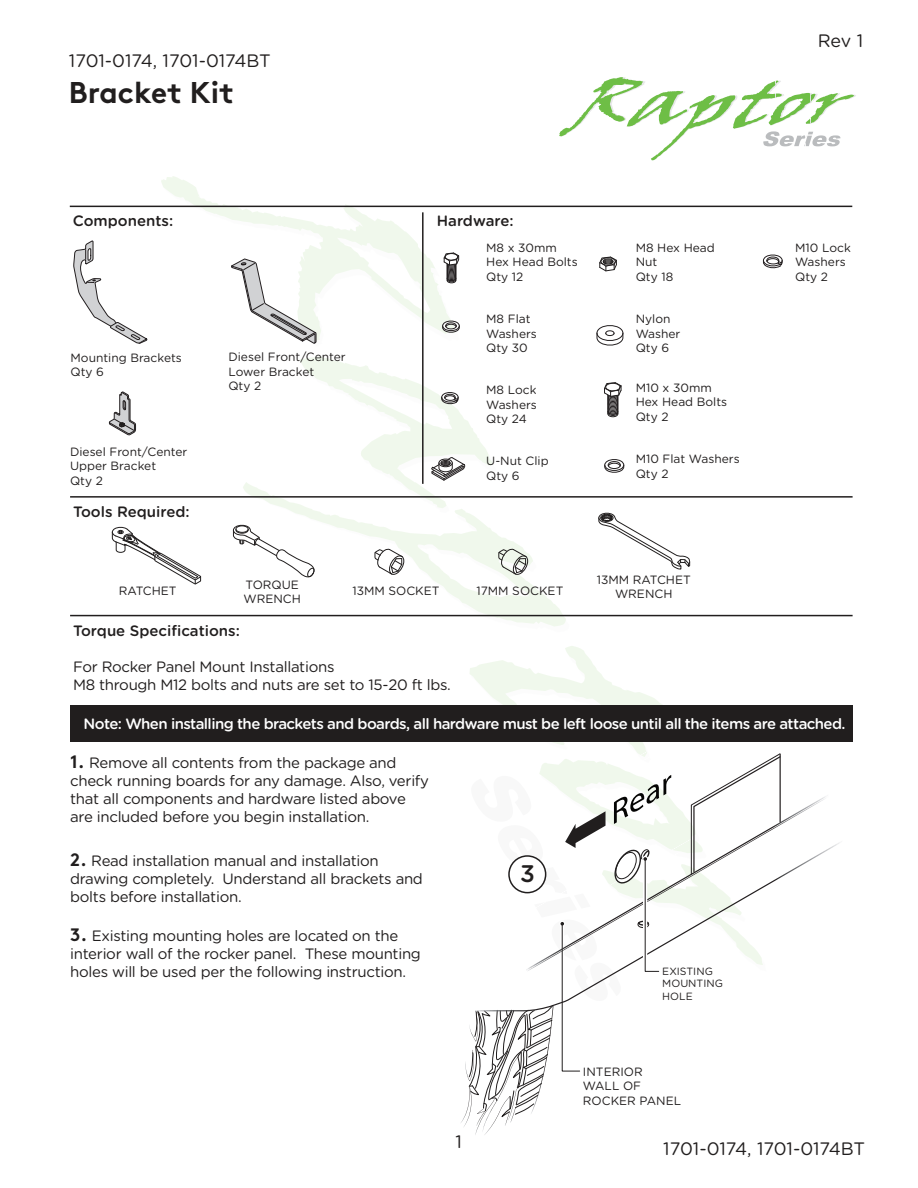
<style>
.page{position:relative;width:918px;height:1188px;background:#fff}
.page>*{position:absolute;margin:0;border:0;box-sizing:border-box;transform-origin:0 0}
.t1{font:700 30px "Brown";color:#211e1e}
.t2{font:italic 28.2px "Myriad Pro";color:#050504;scale:1.33 1}
.t3{font:500 24px "Gotham Rounded";color:#211e1e}
.t4{font:18px "Gotham Rounded";letter-spacing:-.005em;color:#211e1e}
.t5{font:15px/18px "Gotham Rounded";letter-spacing:-.02em;color:#211e1e}
.t6{font:500 15px "Gotham Rounded";letter-spacing:-.04em;color:#fff}
.t7{font:500 15px "Gotham Rounded";color:#211e1e}
.t8{font:12px/14.4px "Gotham Rounded";color:#211e1e}
.t9{font:12px/14.4px "Gotham Rounded";color:#201d1e}
.t10{font:10.5px/12.6px "Gotham Rounded";color:#211e1e}
.s1{font-family:"Brown";font-weight:700;font-size:18px}
</style>
<div class="page">
<svg style="left:161px;top:176px;width:332px;height:306px"></svg>
<svg style="left:243px;top:482px;width:520px;height:309px"></svg>
<hr style="left:70px;top:206px;width:782px;height:1px;background:#211e1e">
<hr style="left:422px;top:212px;width:2px;height:272px;background:#211e1e">
<hr style="left:70px;top:496px;width:783px;height:2px;background:#211e1e">
<hr style="left:70px;top:615px;width:783px;height:1px;background:#211e1e">
<div style="left:70px;top:706px;width:783px;height:36px;background:#211e1e"></div>
<svg style="left:374px;top:548px;width:31px;height:28px"></svg>
<svg style="left:498px;top:548px;width:30px;height:28px"></svg>
<svg style="left:112px;top:526px;width:90px;height:59px"></svg>
<svg style="left:233px;top:524px;width:83px;height:55px"></svg>
<svg style="left:442px;top:320px;width:18px;height:14px"></svg>
<svg style="left:441px;top:391px;width:18px;height:13px"></svg>
<svg style="left:596px;top:325px;width:28px;height:21px"></svg>
<svg style="left:599px;top:256px;width:18px;height:16px"></svg>
<svg style="left:443px;top:252px;width:17px;height:32px"></svg>
<svg style="left:604px;top:459px;width:21px;height:14px"></svg>
<svg style="left:763px;top:254px;width:20px;height:15px"></svg>
<svg style="left:604px;top:382px;width:18px;height:36px"></svg>
<svg style="left:431px;top:457px;width:35px;height:24px"></svg>
<svg style="left:660px;top:791px;width:174px;height:174px"></svg>
<svg style="left:691px;top:753px;width:91px;height:122px"></svg>
<hr style="left:780px;top:754px;width:1px;height:68px;background:#231f20">
<svg style="left:460px;top:776px;width:200px;height:359px"></svg>
<svg style="left:559px;top:77px;width:297px;height:83px"></svg>
<svg style="left:598px;top:512px;width:92px;height:58px"></svg>
<svg style="left:109px;top:392px;width:27px;height:43px"></svg>
<svg style="left:231px;top:258px;width:85px;height:86px"></svg>
<svg style="left:73px;top:240px;width:74px;height:104px"></svg>
<p class="t4" style="left:69px;top:49px;width:203px">1701-0174, 1701-0174BT</p>
<h1 class="t1" style="left:69px;top:69px;width:167px">Bracket Kit</h1>
<p class="t7" style="left:73px;top:210px;width:102px">Components:</p>
<p class="t7" style="left:437px;top:210px;width:78px">Hardware:</p>
<p class="t8" style="left:71px;top:350px;width:113px">Mounting Brackets<br>Qty 6</p>
<p class="t8" style="left:70px;top:444px;width:119px">Diesel Front/Center<br>Upper Bracket<br>Qty 2</p>
<p class="t7" style="left:73px;top:501px;width:118px">Tools Required:</p>
<p class="t8" style="left:228px;top:349px;width:119px">Diesel Front/Center<br>Lower Bracket<br>Qty 2</p>
<p class="t8" style="left:486px;top:240px;width:93px">M8 x 30mm<br>Hex Head Bolts<br>Qty 12</p>
<p class="t8" style="left:486px;top:311px;width:52px">M8 Flat<br>Washers<br>Qty 30</p>
<p class="t8" style="left:486px;top:382px;width:52px;text-align:justify">M8 Lock Washers Qty 24</p>
<p class="t8" style="left:486px;top:453px;width:64px">U-Nut Clip<br>Qty 6</p>
<p class="t4" style="left:818px;top:28px;width:47px">Rev 1</p>
<p class="t8" style="left:636px;top:240px;width:81px">M8 Hex Head<br>Nut<br>Qty 18</p>
<p class="t8" style="left:795px;top:240px;width:57px">M10 Lock<br>Washers<br>Qty 2</p>
<p class="t8" style="left:636px;top:311px;width:46px">Nylon<br>Washer<br>Qty 6</p>
<p class="t8" style="left:636px;top:380px;width:93px">M10 x 30mm<br>Hex Head Bolts<br>Qty 2</p>
<p class="t8" style="left:636px;top:451px;width:105px">M10 Flat Washers<br>Qty 2</p>
<p class="t9" style="left:244px;top:577px;width:59px">TORQUE<br>WRENCH</p>
<p class="t9" style="left:119px;top:583px;width:60px">RATCHET</p>
<p class="t8" style="left:353px;top:583px;width:89px">13MM SOCKET</p>
<p class="t8" style="left:476px;top:583px;width:88px">17MM SOCKET</p>
<p class="t8" style="left:597px;top:572px;width:96px;text-align:center">13MM RATCHET<br>WRENCH</p>
<p class="t7" style="left:73px;top:620px;width:168px">Torque Specifications:</p>
<p class="t5" style="left:73px;top:657px;width:379px">For Rocker Panel Mount Installations<br>M8 through M12 bolts and nuts are set to 15-20 ft lbs.</p>
<p class="t6" style="left:84px;top:713px;width:763px">Note: When installing the brackets and boards, all hardware must be left loose until all the items are attached.</p>
<p class="t5" style="left:70px;top:753px;width:360px"><span class="s1">1.</span> Remove all contents from the package and check running boards for any damage. Also, verify that all components and hardware listed above are included before you begin installation.</p>
<p class="t5" style="left:70px;top:851px;width:354px"><span class="s1">2.</span> Read installation manual and installation drawing completely. Understand all brackets and bolts before installation.</p>
<p class="t5" style="left:70px;top:926px;width:352px"><span class="s1">3.</span> Existing mounting holes are located on the interior wall of the rocker panel. These mounting holes will be used per the following instruction.</p>
<p class="t4" style="left:455px;top:1129px;width:8px">1</p>
<h3 class="t3" style="left:520px;top:856px;width:16px">3</h3>
<h2 class="t2" style="left:598px;top:802px;width:54px;rotate:-30deg">Rear</h2>
<p class="t10" style="left:662px;top:964px;width:62px">EXISTING<br>MOUNTING<br>HOLE</p>
<p class="t8" style="left:583px;top:1064px;width:100px">INTERIOR<br>WALL OF<br>ROCKER PANEL</p>
<p class="t4" style="left:663px;top:1136px;width:203px">1701-0174, 1701-0174BT</p>
</div>
